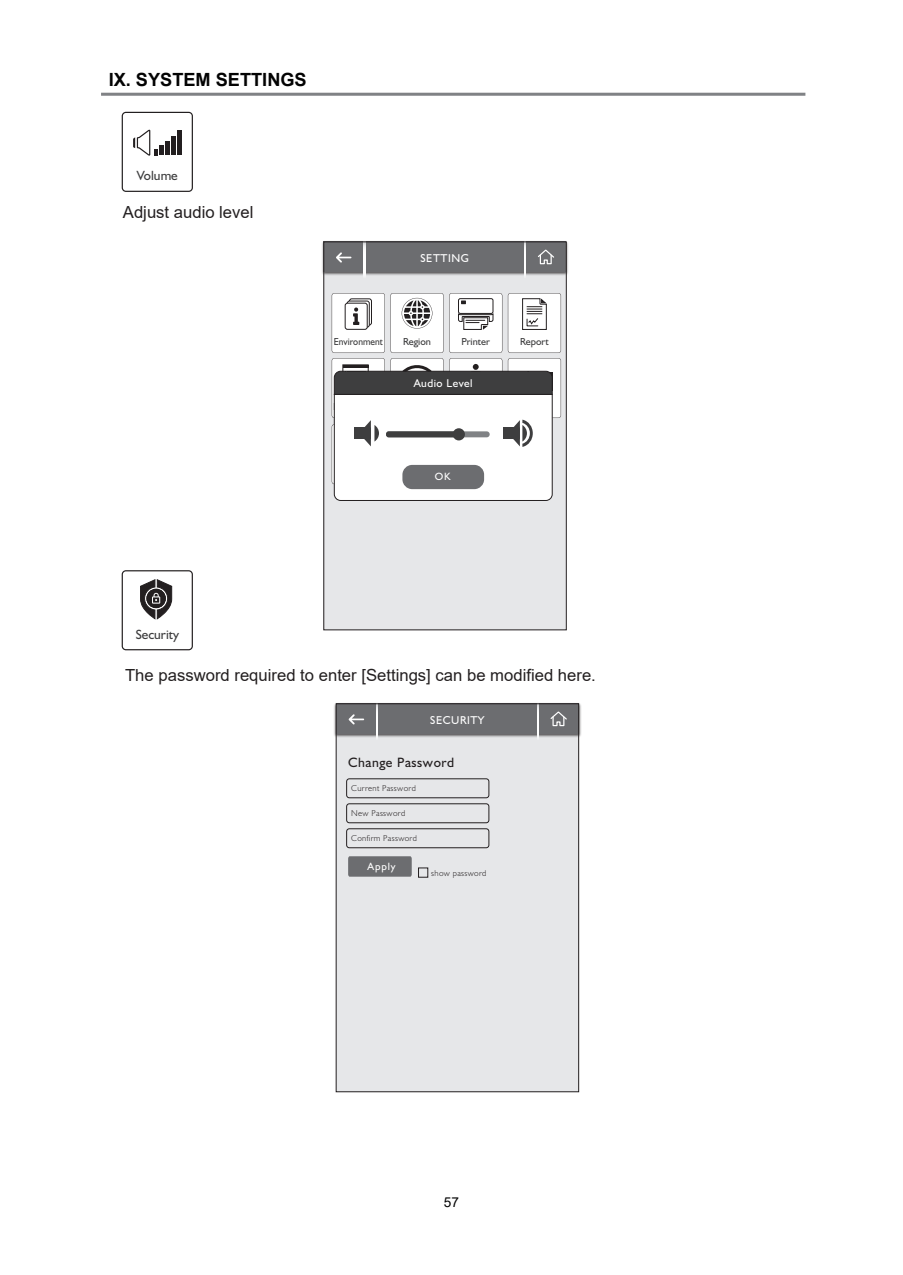
<style>
.page{position:relative;width:903px;height:1275px;background:#fff}
.page>*{position:absolute;margin:0;border:0;box-sizing:border-box;transform-origin:0 0}
.t1{font:700 18.2px "Arial";color:#030303}
.t2{font:16.62px "Arial";color:#231f20}
.t3{font:13.65px "Humanist 521 BT";letter-spacing:.04em;color:#231f20}
.t4{font:13.65px "Arial";color:#030303}
.t5{font:13.47px "Humanist 521 BT";color:#3e3e3f}
.t6{font:11.38px "Humanist 521 BT";letter-spacing:.05em;color:#fff}
.t7{font:10.67px "Humanist 521 BT";letter-spacing:.08em;color:#fff}
.t8{font:10.15px "Humanist 521 BT";color:#3e3e3f}
.t9{font:10.15px "Humanist 521 BT";color:#3e3e3f;scale:.92 1}
.t10{font:300 8.58px "Humanist 521 BT";letter-spacing:.04em;color:#231f20}
</style>
<div class="page">
<hr style="left:101px;top:93px;width:704px;height:3px;background:#808285">
<svg style="left:122px;top:112px;width:71px;height:80px"></svg>
<hr style="left:160px;top:145px;width:4px;height:10px;background:#231f20">
<hr style="left:166px;top:142px;width:4px;height:13px;background:#231f20">
<hr style="left:172px;top:137px;width:4px;height:18px;background:#231f20">
<div style="left:177px;top:130px;width:5px;height:25px;background:#231f20"></div>
<div style="left:324px;top:242px;width:242px;height:388px;background:#e6e7e9"></div>
<img style="left:322px;top:241px;width:246px;height:35px">
<div style="left:324px;top:242px;width:242px;height:30px;background:#6c6d70"></div>
<svg style="left:538px;top:249px;width:16px;height:16px"></svg>
<svg style="left:336px;top:252px;width:15px;height:11px"></svg>
<svg style="left:364px;top:244px;width:1px;height:33px"></svg>
<svg style="left:525px;top:244px;width:1px;height:32px"></svg>
<svg style="left:332px;top:293px;width:229px;height:208px;background:#d7d7d8"></svg>
<div style="left:386px;top:431px;width:104px;height:6px;background:#808285;border-radius:3px"></div>
<div style="left:386px;top:431px;width:75px;height:6px;background:#3e3e3f;border-radius:2px"></div>
<div style="left:453px;top:428px;width:12px;height:12px;background:#3e3e3f;border-radius:50%"></div>
<div style="left:402px;top:465px;width:82px;height:24px;background:#6c6d70;border-radius:10px"></div>
<div style="left:336px;top:704px;width:243px;height:388px;background:#e6e7e9"></div>
<img style="left:334px;top:703px;width:247px;height:35px">
<div style="left:336px;top:704px;width:243px;height:30px;background:#6c6d70"></div>
<svg style="left:550px;top:711px;width:17px;height:16px"></svg>
<svg style="left:349px;top:714px;width:15px;height:10px"></svg>
<svg style="left:376px;top:706px;width:2px;height:32px"></svg>
<svg style="left:537px;top:706px;width:1px;height:32px"></svg>
<div style="left:418px;top:868px;width:10px;height:9px;border:1px solid #231f20"></div>
<svg style="left:348px;top:856px;width:64px;height:21px"></svg>
<div style="left:346px;top:779px;width:143px;height:19px;border:1px solid #231f20;border-radius:3px"></div>
<div style="left:346px;top:804px;width:143px;height:19px;border:1px solid #231f20;border-radius:3px"></div>
<div style="left:346px;top:829px;width:143px;height:19px;border:1px solid #231f20;border-radius:3px"></div>
<div style="left:336px;top:704px;width:243px;height:388px;border:1px solid #231f20"></div>
<svg style="left:122px;top:570px;width:71px;height:80px"></svg>
<p class="t1" style="left:109px;top:66px;width:200px">IX. SYSTEM SETTINGS</p>
<p class="t5" style="left:137px;top:167px;width:43px">Volume</p>
<p class="t2" style="left:123px;top:201px;width:132px">Adjust audio level</p>
<p class="t5" style="left:136px;top:626px;width:45px">Security</p>
<p class="t6" style="left:420px;top:252px;width:50px">SETTING</p>
<p class="t9" style="left:334px;top:335px;width:55px">Environment</p>
<p class="t8" style="left:403px;top:335px;width:29px">Region</p>
<p class="t8" style="left:461px;top:335px;width:30px">Printer</p>
<p class="t8" style="left:520px;top:335px;width:30px">Report</p>
<p class="t6" style="left:414px;top:376px;width:60px">Audio Level</p>
<p class="t7" style="left:435px;top:470px;width:17px">OK</p>
<p class="t2" style="left:125px;top:664px;width:472px">The password required to enter [Settings] can be modified here.</p>
<p class="t6" style="left:430px;top:713px;width:56px">SECURITY</p>
<p class="t3" style="left:348px;top:754px;width:108px">Change Password</p>
<p class="t10" style="left:351px;top:783px;width:66px">Current Password</p>
<p class="t10" style="left:351px;top:808px;width:55px">New Password</p>
<p class="t10" style="left:351px;top:833px;width:67px">Confirm Password</p>
<p class="t7" style="left:368px;top:859px;width:29px">Apply</p>
<p class="t10" style="left:431px;top:868px;width:57px">show password</p>
<p class="t4" style="left:444px;top:1192px;width:17px">57</p>
</div>
